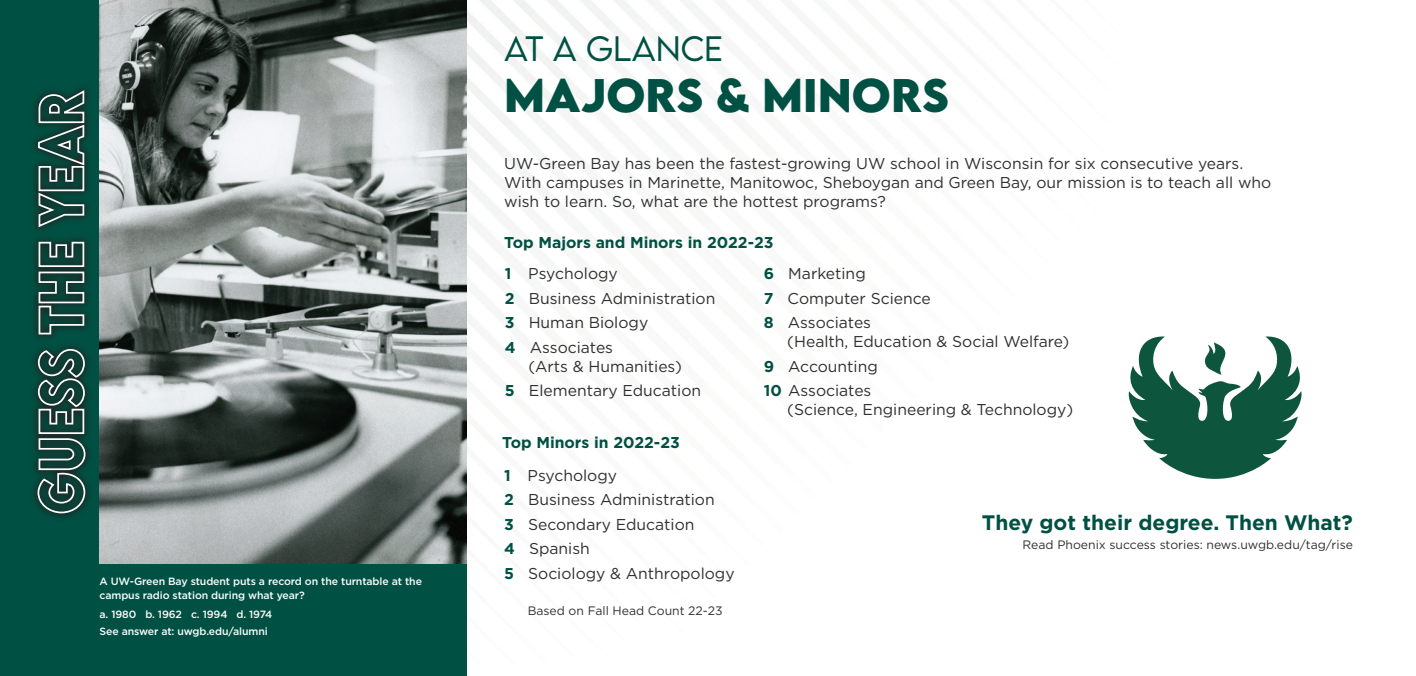
<style>
.page{position:relative;width:1416px;height:676px;background:#fff}
.page>*{position:absolute;margin:0;border:0;box-sizing:border-box;transform-origin:0 0}
.Heading{font:700 41.82px "LEMONMILK";color:#005143}
.Heading-2{font:300 31.32px "LEMONMILK";color:#005143}
.Body_Copy{font:700 21px "Gotham";color:#005143}
.Body_Copy-2{font:15.75px/24.3px "Gotham";color:#312f30}
.Body_Copy-3{font:700 15.75px "Gotham";color:#005143}
.Body_Copy-4{font:12.25px "Gotham";color:#312f30}
.Body_Copy-5{font:500 10.5px/14px "Gotham";letter-spacing:-.01em;color:#fcfcfc}
.s1{font-weight:700;color:#005143}
</style>
<div class="page">
<img style="left:466px;top:0;width:456px;height:665px">
<img style="left:98px;top:0;width:368px;height:563px">
<div style="left:0;top:0;width:98px;height:676px;background:#005143"></div>
<div style="left:17px;top:563px;width:449px;height:113px;background:#005143"></div>
<div style="left:29px;top:82px;width:64px;height:440px;background:linear-gradient(to right,#024d40,#034c3f)"></div>
<svg style="left:37px;top:89px;width:49px;height:425px"></svg>
<svg style="left:1128px;top:336px;width:174px;height:143px;fill:#0e553e"></svg>
<p class="Body_Copy-5" style="left:99px;top:574px;width:324px">A UW-Green Bay student puts a record on the turntable at the campus radio station during what year?</p>
<p class="Body_Copy-5" style="left:99px;top:605px;width:174px;line-height:17.5px">a. 1980 b. 1962 c. 1994 d. 1974<br>See answer at: uwgb.edu/alumni</p>
<p class="Heading-2" style="left:504px;top:28px;width:220px">AT A GLANCE</p>
<p class="Heading" style="left:504px;top:67px;width:446px">MAJORS &amp; MINORS</p>
<p class="Body_Copy-2" style="left:504px;top:153px;width:768px;line-height:19.2px">UW-Green Bay has been the fastest-growing UW school in Wisconsin for six consecutive years.<br>With campuses in Marinette, Manitowoc, Sheboygan and Green Bay, our mission is to teach all who wish to learn. So, what are the hottest programs?</p>
<p class="Body_Copy-3" style="left:504px;top:232px;width:271px">Top Majors and Minors in 2022-23</p>
<p class="Body_Copy-2" style="left:505px;top:261px;width:212px"><span class="s1">1</span> Psychology<br><span class="s1">2</span> Business Administration<br><span class="s1">3</span> Human Biology<br><span class="s1">4</span> Associates</p>
<p class="Body_Copy-2" style="left:505px;top:353px;width:198px;text-align:center">(Arts &amp; Humanities)<br><span class="s1">5</span> Elementary Education</p>
<p class="Body_Copy-3" style="left:502px;top:432px;width:179px">Top Minors in 2022-23</p>
<p class="Body_Copy-2" style="left:504px;top:463px;width:232px"><span class="s1">1</span> Psychology<br><span class="s1">2</span> Business Administration<br><span class="s1">3</span> Secondary Education<br><span class="s1">4</span> Spanish<br><span class="s1">5</span> Sociology &amp; Anthropology</p>
<p class="Body_Copy-4" style="left:527px;top:603px;width:196px">Based on Fall Head Count 22-23</p>
<p class="Body_Copy-2" style="left:763px;top:261px;width:168px"><span class="s1">6</span> Marketing<br><span class="s1">7</span> Computer Science<br><span class="s1">8</span> Associates</p>
<p class="Body_Copy-2" style="left:763px;top:329px;width:307px;text-indent:24px">(Health, Education &amp; Social Welfare)<br><span class="s1">9</span> Accounting<br><span class="s1">10</span> Associates</p>
<p class="Body_Copy-2" style="left:787px;top:397px;width:287px">(Science, Engineering &amp; Technology)</p>
<p class="Body_Copy" style="left:981px;top:509px;width:372px">They got their degree. Then What?</p>
<p class="Body_Copy-4" style="left:1022px;top:537px;width:332px">Read Phoenix success stories: news.uwgb.edu/tag/rise</p>
</div>
